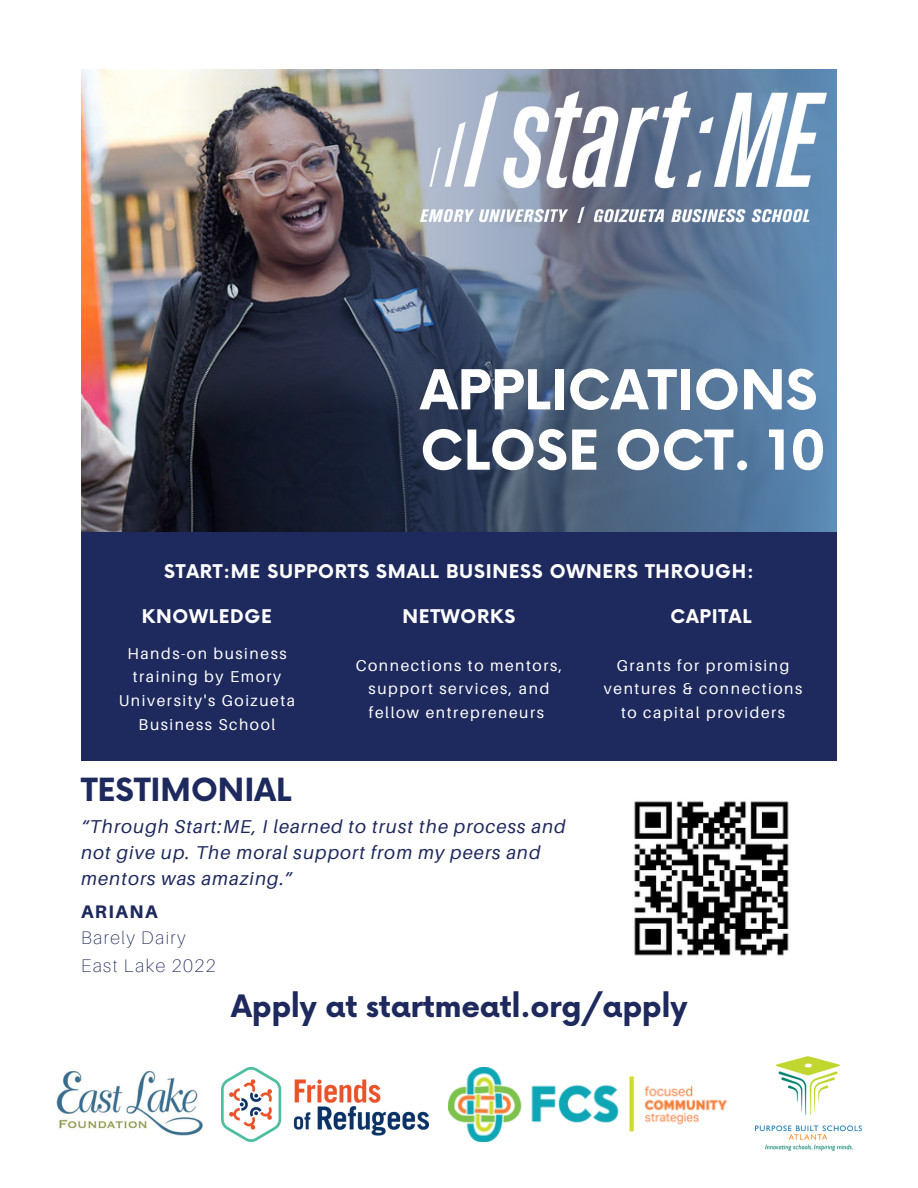
<style>
.page{position:relative;width:918px;height:1188px;background:#fff}
.page>*{position:absolute;margin:0;border:0;box-sizing:border-box;transform-origin:0 0}
.t1{font:700 53.55px/60.3px "Now";color:#fff}
.t2{font:700 31.2px "Now";color:#1e295d}
.t3{font:700 30.15px "Now";letter-spacing:-.01em;color:#1e295d}
.t4{font:italic 18.6px/25.8px "Aileron";letter-spacing:.06em;color:#1e295d}
.t5{font:700 18.45px "Now";letter-spacing:.04em;color:#fff}
.t6{font:100 18.15px/28.2px "Aileron";letter-spacing:.08em;color:#1e295d}
.t7{font:800 18.15px "Aileron";letter-spacing:.08em;color:#1e295d}
.t8{font:15.75px/23.7px "Aileron";letter-spacing:.1em;color:#fff;text-align:center}
</style>
<div class="page">
<img style="left:81px;top:70px;width:99px;height:462px">
<img style="left:180px;top:70px;width:657px;height:462px">
<div style="left:81px;top:532px;width:268px;height:229px;background:#1e295d"></div>
<div style="left:333px;top:532px;width:260px;height:229px;background:#1e295d"></div>
<div style="left:585px;top:532px;width:252px;height:229px;background:#1e295d"></div>
<img style="left:634px;top:801px;width:155px;height:155px">
<img style="left:56px;top:1071px;width:147px;height:65px">
<img style="left:222px;top:1068px;width:207px;height:73px">
<img style="left:449px;top:1068px;width:278px;height:73px">
<img style="left:755px;top:1056px;width:107px;height:95px">
<img style="left:420px;top:92px;width:407px;height:130px">
<h1 class="t1" style="left:420px;top:363px;width:408px">APPLICATIONS<br>CLOSE OCT. 10</h1>
<p class="t5" style="left:164px;top:561px;width:591px">START:ME SUPPORTS SMALL BUSINESS OWNERS THROUGH:</p>
<p class="t5" style="left:142px;top:607px;width:132px">KNOWLEDGE</p>
<p class="t8" style="left:119px;top:641px;width:178px">Hands-on business training by Emory<br>University's Goizueta<br>Business School</p>
<p class="t5" style="left:403px;top:607px;width:114px">NETWORKS</p>
<p class="t8" style="left:356px;top:653px;width:208px">Connections to mentors, support services, and fellow entrepreneurs</p>
<p class="t5" style="left:671px;top:607px;width:82px">CAPITAL</p>
<p class="t8" style="left:604px;top:653px;width:200px">Grants for promising ventures &amp; connections to capital providers</p>
<h2 class="t2" style="left:81px;top:773px;width:212px">TESTIMONIAL</h2>
<p class="t4" style="left:81px;top:814px;width:486px">“Through Start:ME, I learned to trust the process and not give up. The moral support from my peers and mentors was amazing.”</p>
<p class="t7" style="left:81px;top:900px;width:78px">ARIANA</p>
<p class="t6" style="left:81px;top:924px;width:136px">Barely Dairy<br>East Lake 2022</p>
<h3 class="t3" style="left:231px;top:990px;width:458px">Apply at startmeatl.org/apply</h3>
</div>
